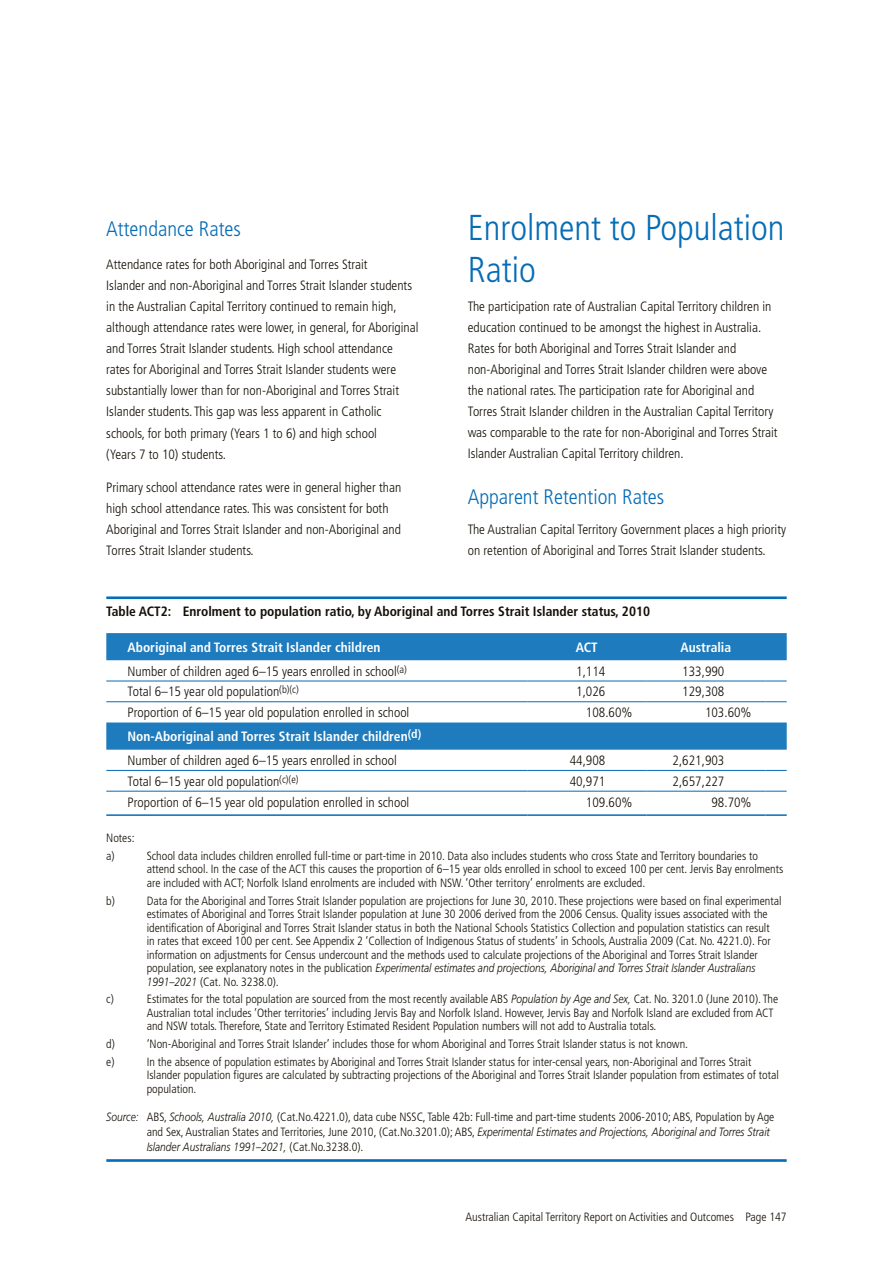
<style>
.page{position:relative;width:893px;height:1263px;background:#fff}
.page>*{position:absolute;margin:0;border:0;box-sizing:border-box;transform-origin:0 0}
.t1{font:300 condensed 36px/42px "Frutiger";color:#056cb6}
.t2{font:300 condensed 21px "Frutiger";color:#056cb6}
.t3{font:300 condensed 13.5px/21px "Frutiger";color:#140f06}
.t4{font:700 condensed 13.5px/24px "Frutiger";color:#fff}
.t5{font:700 condensed 13.5px "Frutiger";color:#140f06}
.t6{font:300 condensed 12px/13.5px "Frutiger";color:#140f06}
.s1{font-weight:300;color:#140f06}
.s2{font-style:italic;font-stretch:normal}
</style>
<div class="page">
<hr style="left:106px;top:596px;width:681px;height:3px;background:#056cb6">
<hr style="left:106px;top:1159px;width:681px;height:3px;background:#056cb6">
<div style="left:106px;top:633px;width:681px;height:27px;background:#1e7bbd"></div>
<svg style="left:106px;top:722px;width:681px;height:28px;background:#257fbf"></svg>
<hr style="left:106px;top:681px;width:421px;height:1px;background:#056cb6">
<hr style="left:527px;top:681px;width:119px;height:1px;background:#056cb6">
<hr style="left:646px;top:681px;width:119px;height:1px;background:#056cb6">
<svg style="left:765px;top:681px;width:22px;height:1px"></svg>
<hr style="left:106px;top:701px;width:421px;height:1px;background:#056cb6">
<hr style="left:527px;top:701px;width:119px;height:1px;background:#056cb6">
<hr style="left:646px;top:701px;width:119px;height:1px;background:#056cb6">
<svg style="left:765px;top:701px;width:22px;height:1px"></svg>
<hr style="left:106px;top:770px;width:421px;height:1px;background:#056cb6">
<hr style="left:527px;top:770px;width:119px;height:1px;background:#056cb6">
<hr style="left:646px;top:770px;width:119px;height:1px;background:#056cb6">
<svg style="left:765px;top:770px;width:22px;height:1px"></svg>
<hr style="left:106px;top:791px;width:421px;height:1px;background:#056cb6">
<hr style="left:527px;top:791px;width:119px;height:1px;background:#056cb6">
<hr style="left:646px;top:791px;width:119px;height:1px;background:#056cb6">
<svg style="left:765px;top:791px;width:22px;height:1px"></svg>
<hr style="left:106px;top:814px;width:421px;height:2px;background:#056cb6">
<hr style="left:527px;top:814px;width:119px;height:2px;background:#056cb6">
<hr style="left:646px;top:814px;width:119px;height:2px;background:#056cb6">
<hr style="left:765px;top:814px;width:22px;height:2px;background:#056cb6">
<h2 class="t2" style="left:106px;top:216px;width:136px">Attendance Rates</h2>
<p class="t3" style="left:106px;top:254px;width:314px">Attendance rates for both Aboriginal and Torres Strait<br>Islander and non-Aboriginal and Torres Strait Islander students in the Australian Capital Territory continued to remain high, although attendance rates were lower, in general, for Aboriginal and Torres Strait Islander students. High school attendance rates for Aboriginal and Torres Strait Islander students were substantially lower than for non-Aboriginal and Torres Strait Islander students. This gap was less apparent in Catholic schools, for both primary (Years 1 to 6) and high school<br>(Years 7 to 10) students.</p>
<p class="t3" style="left:106px;top:477px;width:296px">Primary school attendance rates were in general higher than high school attendance rates. This was consistent for both Aboriginal and Torres Strait Islander and non-Aboriginal and Torres Strait Islander students.</p>
<h1 class="t1" style="left:468px;top:207px;width:318px">Enrolment to Population<br>Ratio</h1>
<p class="t3" style="left:468px;top:296px;width:311px">The participation rate of Australian Capital Territory children in education continued to be amongst the highest in Australia.<br>Rates for both Aboriginal and Torres Strait Islander and non-Aboriginal and Torres Strait Islander children were above the national rates. The participation rate for Aboriginal and Torres Strait Islander children in the Australian Capital Territory was comparable to the rate for non-Aboriginal and Torres Strait Islander Australian Capital Territory children.</p>
<h2 class="t2" style="left:468px;top:485px;width:198px">Apparent Retention Rates</h2>
<p class="t3" style="left:468px;top:519px;width:320px">The Australian Capital Territory Government places a high priority on retention of Aboriginal and Torres Strait Islander students.</p>
<p class="t5" style="left:106px;top:603px;width:545px">Table ACT2: Enrolment to population ratio, by Aboriginal and Torres Strait Islander status, 2010</p>
<p class="t4" style="left:128px;top:635px;width:254px">Aboriginal and Torres Strait Islander children</p>
<p class="t4" style="left:576px;top:635px;width:23px">ACT</p>
<p class="t4" style="left:681px;top:635px;width:52px">Australia</p>
<p class="t3" style="left:128px;top:661px;width:281px">Number of children aged 6–15 years enrolled in school<sup>(a)</sup></p>
<p class="t3" style="left:576px;top:661px;width:31px">1,114</p>
<p class="t3" style="left:682px;top:661px;width:44px">133,990</p>
<p class="t3" style="left:128px;top:681px;width:173px">Total 6–15 year old population<sup>(b)(c)</sup></p>
<p class="t3" style="left:576px;top:681px;width:31px">1,026</p>
<p class="t3" style="left:682px;top:681px;width:44px">129,308</p>
<p class="t3" style="left:128px;top:702px;width:283px">Proportion of 6–15 year old population enrolled in school</p>
<p class="t3" style="left:586px;top:702px;width:48px">108.60%</p>
<p class="t3" style="left:705px;top:702px;width:48px">103.60%</p>
<p class="t4" style="left:128px;top:724px;width:295px">Non-Aboriginal and Torres Strait Islander children<sup>(d)<br></sup><span class="s1">Number of children aged 6–15 years enrolled in school</span></p>
<p class="t3" style="left:570px;top:750px;width:37px">44,908</p>
<p class="t3" style="left:673px;top:750px;width:53px">2,621,903</p>
<p class="t3" style="left:128px;top:771px;width:172px">Total 6–15 year old population<sup>(c)(e)</sup></p>
<p class="t3" style="left:570px;top:771px;width:37px">40,971</p>
<p class="t3" style="left:673px;top:771px;width:53px">2,657,227</p>
<p class="t3" style="left:128px;top:792px;width:283px">Proportion of 6–15 year old population enrolled in school</p>
<p class="t3" style="left:586px;top:792px;width:48px">109.60%</p>
<p class="t3" style="left:711px;top:792px;width:42px">98.70%</p>
<p class="t6" style="left:106px;top:829px;width:30px;line-height:17.7px">Notes: a)</p>
<p class="t6" style="left:147px;top:849px;width:638px">School data includes children enrolled full-time or part-time in 2010. Data also includes students who cross State and Territory boundaries to attend school. In the case of the ACT this causes the proportion of 6–15 year olds enrolled in school to exceed 100 per cent. Jervis Bay enrolments are included with ACT; Norfolk Island enrolments are included with NSW. ‘Other territory’ enrolments are excluded.</p>
<p class="t6" style="left:106px;top:894px;width:10px">b)</p>
<p class="t6" style="left:147px;top:894px;width:636px">Data for the Aboriginal and Torres Strait Islander population are projections for June 30, 2010. These projections were based on final experimental estimates of Aboriginal and Torres Strait Islander population at June 30 2006 derived from the 2006 Census. Quality issues associated with the identification of Aboriginal and Torres Strait Islander status in both the National Schools Statistics Collection and population statistics can result<br>in rates that exceed 100 per cent. See Appendix 2 ‘Collection of Indigenous Status of students’ in Schools, Australia 2009 (Cat. No. 4221.0). For information on adjustments for Census undercount and the methods used to calculate projections of the Aboriginal and Torres Strait Islander population, see explanatory notes in the publication <span class="s2">Experimental estimates and projections, Aboriginal and Torres Strait Islander Australians 1991–2021</span> (Cat. No. 3238.0).</p>
<p class="t6" style="left:106px;top:993px;width:9px">c)</p>
<p class="t6" style="left:147px;top:993px;width:633px">Estimates for the total population are sourced from the most recently available ABS <span class="s2">Population by Age and Sex,</span> Cat. No. 3201.0 (June 2010). The<br>Australian total includes ‘Other territories’ including Jervis Bay and Norfolk Island. However, Jervis Bay and Norfolk Island are excluded from ACT and NSW totals. Therefore, State and Territory Estimated Resident Population numbers will not add to Australia totals.</p>
<p class="t6" style="left:106px;top:1037px;width:10px">d)</p>
<p class="t6" style="left:147px;top:1037px;width:543px">‘Non-Aboriginal and Torres Strait Islander’ includes those for whom Aboriginal and Torres Strait Islander status is not known.</p>
<p class="t6" style="left:106px;top:1055px;width:10px">e)</p>
<p class="t6" style="left:147px;top:1055px;width:634px">In the absence of population estimates by Aboriginal and Torres Strait Islander status for inter-censal years, non-Aboriginal and Torres Strait<br>Islander population figures are calculated by subtracting projections of the Aboriginal and Torres Strait Islander population from estimates of total population.</p>
<p class="t6" style="left:147px;top:1109px;width:629px;line-height:15px;text-indent:-40px"><span class="s2">Source:</span> ABS, <span class="s2">Schools, Australia 2010,</span> (Cat.No.4221.0), data cube NSSC, Table 42b: Full-time and part-time students 2006-2010; ABS, Population by Age and Sex, Australian States and Territories, June 2010, (Cat.No.3201.0); ABS, <span class="s2">Experimental Estimates and Projections, Aboriginal and Torres Strait<br>Islander Australians 1991–2021,</span> (Cat.No.3238.0).</p>
<p class="t6" style="left:466px;top:1210px;width:323px">Australian Capital Territory Report on Activities and Outcomes Page 147</p>
</div>
